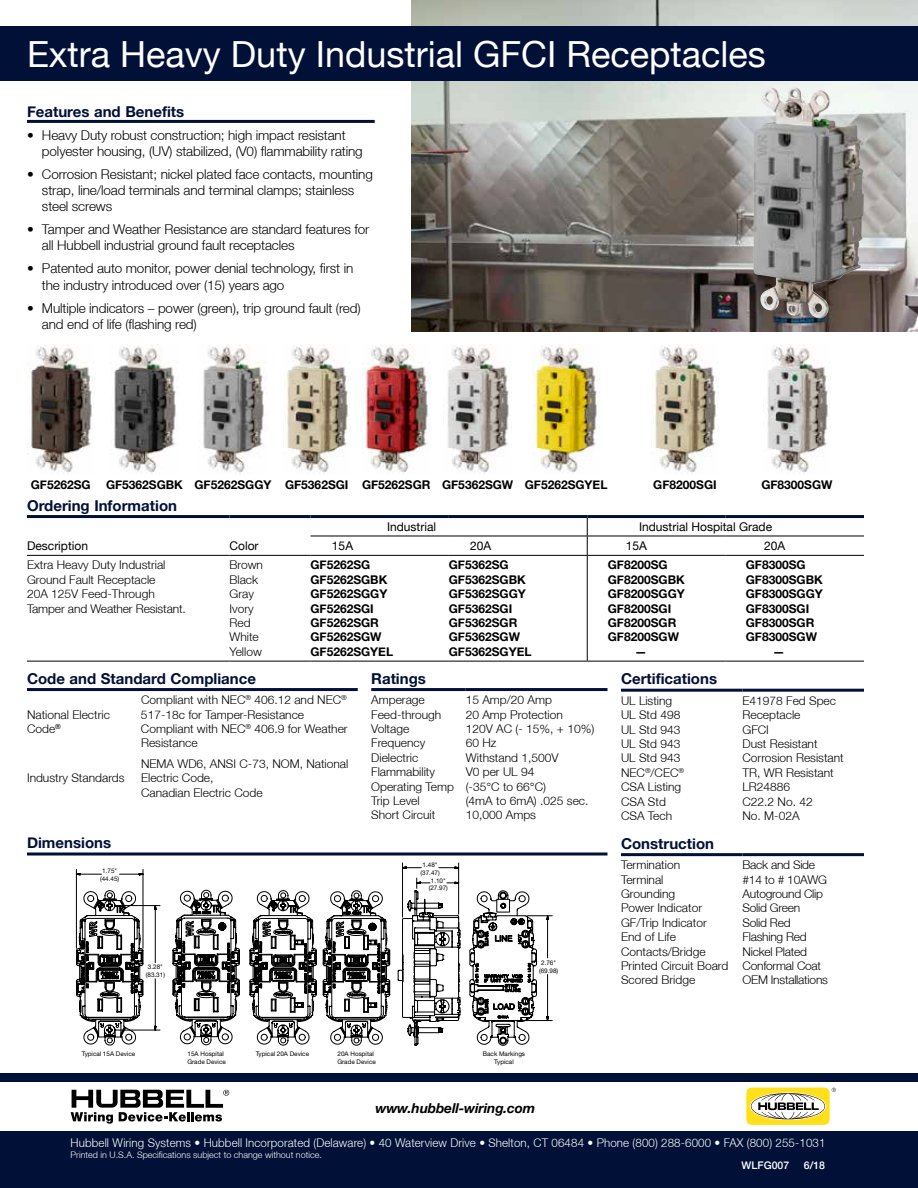
<style>
.page{position:relative;width:918px;height:1188px;background:#fff}
.page>*{position:absolute;margin:0;border:0;box-sizing:border-box;transform-origin:0 0}
.t1{font:36px "Helvetica Neue";color:#fff}
.t2{font:700 15px "Helvetica Neue";color:#001036}
.t3{font:italic 700 13.65px "Helvetica Neue";letter-spacing:-.01em;color:#000}
.t4{font:300 13.5px/16.2px "Helvetica Neue";letter-spacing:-.01em;color:#000}
.t5{font:300 12px/14.4px "Helvetica Neue";color:#000}
.t6{font:700 12px/14.4px "Helvetica Neue";color:#000}
.t7{font:300 12px "Helvetica Neue";letter-spacing:.01em;color:#fff;scale:.96 1}
.t8{font:300 12px/14.4px "Helvetica Neue";letter-spacing:-.02em;color:#000}
.t9{font:12px "Helvetica Neue";color:#000}
.t10{font:500 10.5px "Helvetica Neue";color:#fff}
.t11{font:300 9px "Helvetica Neue";color:#fff}
.t12{font:6.3px/7.6px "Helvetica Neue";color:#000;text-align:center}
</style>
<div class="page">
<svg style="left:76px;top:862px;width:477px;height:184px"></svg>
<img style="left:411px;top:0;width:507px;height:332px">
<div style="left:0;top:1074px;width:918px;height:114px;background:#001036"></div>
<div style="left:0;top:1082px;width:918px;height:49px;background:#fff"></div>
<div style="left:746px;top:1088px;width:84px;height:37px;background:#ffe01b;border-radius:6px"></div>
<svg style="left:751px;top:1093px;width:74px;height:26px;background:#c3be9e"></svg>
<svg style="left:832px;top:1088px;width:4px;height:4px"></svg>
<svg style="left:71px;top:1090px;width:158px;height:34px"></svg>
<hr style="left:27px;top:688px;width:108px;height:3px;background:#001036">
<hr style="left:135px;top:688px;width:223px;height:3px;background:#001036">
<hr style="left:371px;top:688px;width:95px;height:3px;background:#001036">
<hr style="left:466px;top:688px;width:142px;height:3px;background:#001036">
<hr style="left:621px;top:689px;width:121px;height:3px;background:#001036">
<hr style="left:742px;top:689px;width:122px;height:3px;background:#001036">
<hr style="left:621px;top:853px;width:121px;height:3px;background:#001036">
<hr style="left:742px;top:853px;width:122px;height:3px;background:#001036">
<div style="left:0;top:27px;width:918px;height:54px;background:#001036"></div>
<hr style="left:27px;top:120px;width:348px;height:3px;background:#001036">
<hr style="left:27px;top:853px;width:581px;height:3px;background:#001036">
<img style="left:114px;top:345px;width:64px;height:129px">
<img style="left:27px;top:345px;width:66px;height:129px">
<img style="left:203px;top:345px;width:64px;height:129px">
<img style="left:285px;top:345px;width:66px;height:129px">
<img style="left:651px;top:345px;width:68px;height:129px">
<img style="left:363px;top:345px;width:67px;height:129px">
<img style="left:447px;top:345px;width:63px;height:129px">
<img style="left:763px;top:345px;width:68px;height:129px">
<img style="left:532px;top:345px;width:68px;height:129px">
<hr style="left:310px;top:536px;width:139px;height:1px;background:#000">
<hr style="left:449px;top:536px;width:138px;height:1px;background:#000">
<hr style="left:587px;top:536px;width:139px;height:1px;background:#000">
<hr style="left:726px;top:536px;width:138px;height:1px;background:#000">
<hr style="left:27px;top:555px;width:203px;height:1px;background:#000">
<hr style="left:27px;top:661px;width:203px;height:1px;background:#000">
<hr style="left:230px;top:555px;width:80px;height:1px;background:#000">
<hr style="left:310px;top:555px;width:139px;height:1px;background:#000">
<hr style="left:449px;top:555px;width:138px;height:1px;background:#000">
<hr style="left:587px;top:555px;width:139px;height:1px;background:#000">
<hr style="left:726px;top:555px;width:138px;height:1px;background:#000">
<hr style="left:230px;top:661px;width:80px;height:1px;background:#000">
<hr style="left:310px;top:661px;width:139px;height:1px;background:#000">
<hr style="left:449px;top:661px;width:138px;height:1px;background:#000">
<hr style="left:726px;top:661px;width:138px;height:1px;background:#000">
<hr style="left:27px;top:515px;width:203px;height:3px;background:#001036">
<hr style="left:230px;top:515px;width:80px;height:3px;background:#001036">
<hr style="left:310px;top:515px;width:139px;height:3px;background:#001036">
<hr style="left:449px;top:515px;width:138px;height:3px;background:#001036">
<hr style="left:587px;top:515px;width:139px;height:3px;background:#001036">
<hr style="left:726px;top:515px;width:138px;height:3px;background:#001036">
<svg style="left:587px;top:518px;width:1px;height:37px"></svg>
<hr style="left:587px;top:556px;width:1px;height:105px;background:#000">
<hr style="left:587px;top:661px;width:139px;height:1px;background:#000">
<img style="left:753px;top:86px;width:111px;height:232px">
<h1 class="t1" style="left:27px;top:33px;width:740px">Extra Heavy Duty Industrial GFCI Receptacles</h1>
<p class="t2" style="left:27px;top:102px;width:159px">Features and Benefits</p>
<p class="t4" style="left:42px;top:127px;width:322px;text-indent:-15px">• Heavy Duty robust construction; high impact resistant polyester housing, (UV) stabilized, (V0) flammability rating</p>
<p class="t4" style="left:42px;top:166px;width:332px;text-indent:-15px">• Corrosion Resistant; nickel plated face contacts, mounting strap, line/load terminals and terminal clamps; stainless steel screws</p>
<p class="t4" style="left:42px;top:221px;width:329px;text-indent:-15px">• Tamper and Weather Resistance are standard features for all Hubbell industrial ground fault receptacles</p>
<p class="t4" style="left:42px;top:260px;width:313px;text-indent:-15px">• Patented auto monitor, power denial technology, first in the industry introduced over (15) years ago</p>
<p class="t4" style="left:42px;top:299px;width:320px;text-indent:-15px">• Multiple indicators – power (green), trip ground fault (red) and end of life (flashing red)</p>
<p class="t6" style="left:31px;top:477px;width:61px">GF5262SG</p>
<p class="t6" style="left:106px;top:477px;width:503px">GF5362SGBK GF5262SGGY GF5362SGI GF5262SGR GF5362SGW GF5262SGYEL</p>
<p class="t6" style="left:653px;top:477px;width:65px">GF8200SGI</p>
<p class="t6" style="left:761px;top:477px;width:73px">GF8300SGW</p>
<p class="t2" style="left:27px;top:497px;width:152px">Ordering Information</p>
<p class="t9" style="left:27px;top:539px;width:63px">Description</p>
<p class="t9" style="left:230px;top:539px;width:31px">Color</p>
<p class="t9" style="left:387px;top:519px;width:51px">Industrial</p>
<p class="t9" style="left:639px;top:519px;width:135px">Industrial Hospital Grade</p>
<p class="t9" style="left:332px;top:539px;width:23px">15A</p>
<p class="t9" style="left:470px;top:539px;width:23px">20A</p>
<p class="t9" style="left:626px;top:539px;width:23px">15A</p>
<p class="t9" style="left:764px;top:539px;width:23px">20A</p>
<p class="t5" style="left:27px;top:558px;width:160px">Extra Heavy Duty Industrial<br>Ground Fault Receptacle<br>20A 125V Feed-Through<br>Tamper and Weather Resistant.</p>
<p class="t5" style="left:230px;top:558px;width:35px">Brown<br>Black<br>Gray<br>Ivory<br>Red<br>White<br>Yellow</p>
<p class="t6" style="left:310px;top:558px;width:84px">GF5262SG<br>GF5262SGBK<br>GF5262SGGY<br>GF5262SGI<br>GF5262SGR<br>GF5262SGW<br>GF5262SGYEL</p>
<p class="t6" style="left:449px;top:558px;width:84px">GF5362SG<br>GF5362SGBK<br>GF5362SGGY<br>GF5362SGI<br>GF5362SGR<br>GF5362SGW<br>GF5362SGYEL</p>
<p class="t6" style="left:608px;top:558px;width:61px">GF8200SG</p>
<p class="t6" style="left:608px;top:572px;width:78px">GF8200SGBK</p>
<p class="t6" style="left:608px;top:586px;width:78px">GF8200SGGY</p>
<p class="t6" style="left:608px;top:601px;width:65px">GF8200SGI</p>
<p class="t6" style="left:608px;top:615px;width:70px">GF8200SGR</p>
<p class="t6" style="left:608px;top:630px;width:73px">GF8200SGW</p>
<p class="t6" style="left:635px;top:644px;width:13px">—</p>
<p class="t6" style="left:746px;top:558px;width:61px">GF8300SG</p>
<p class="t6" style="left:746px;top:572px;width:78px">GF8300SGBK</p>
<p class="t6" style="left:746px;top:586px;width:78px">GF8300SGGY</p>
<p class="t6" style="left:746px;top:601px;width:65px">GF8300SGI</p>
<p class="t6" style="left:746px;top:615px;width:70px">GF8300SGR</p>
<p class="t6" style="left:746px;top:630px;width:73px">GF8300SGW</p>
<p class="t6" style="left:773px;top:644px;width:13px">—</p>
<p class="t2" style="left:27px;top:669px;width:230px">Code and Standard Compliance</p>
<p class="t5" style="left:27px;top:707px;width:84px">National Electric<br>Code<sup>®</sup></p>
<p class="t5" style="left:141px;top:692px;width:208px">Compliant with NEC<sup>®</sup> 406.12 and NEC<sup>®<br></sup>517-18c for Tamper-Resistance<br>Compliant with NEC<sup>®</sup> 406.9 for Weather<br>Resistance</p>
<p class="t5" style="left:27px;top:771px;width:99px">Industry Standards</p>
<p class="t2" style="left:27px;top:833px;width:86px">Dimensions</p>
<p class="t5" style="left:141px;top:756px;width:209px">NEMA WD6, ANSI C-73, NOM, National<br>Electric Code,<br>Canadian Electric Code</p>
<p class="t2" style="left:371px;top:669px;width:56px">Ratings</p>
<p class="t5" style="left:371px;top:692px;width:84px">Amperage<br>Feed-through<br>Voltage<br>Frequency<br>Dielectric<br>Flammability<br>Operating Temp<br>Trip Level<br>Short Circuit</p>
<p class="t5" style="left:466px;top:692px;width:130px">15 Amp/20 Amp<br>20 Amp Protection<br>120V AC (- 15%, + 10%)<br>60 Hz<br>Withstand 1,500V<br>V0 per UL 94<br>(-35°C to 66°C)<br>(4mA to 6mA) .025 sec.<br>10,000 Amps</p>
<p class="t12" style="left:423px;top:861px;width:17px">1.48"</p>
<p class="t12" style="left:102px;top:867px;width:17px">1.75"</p>
<p class="t12" style="left:421px;top:868px;width:21px">(37.47)</p>
<p class="t12" style="left:100px;top:874px;width:21px">(44.45)</p>
<p class="t12" style="left:429px;top:877px;width:21px">1.10" (27.97)</p>
<p class="t12" style="left:146px;top:963px;width:21px">3.28" (83.31)</p>
<p class="t12" style="left:82px;top:1050px;width:55px">Typical 15A Device</p>
<p class="t12" style="left:188px;top:1050px;width:38px">15A Hospital</p>
<p class="t12" style="left:256px;top:1050px;width:55px">Typical 20A Device</p>
<p class="t12" style="left:187px;top:1057px;width:40px">Grade Device</p>
<p class="t12" style="left:337px;top:1050px;width:40px;text-align:left">20A Hospital<br>Grade Device</p>
<p class="t12" style="left:539px;top:959px;width:21px">2.76" (69.98)</p>
<p class="t12" style="left:483px;top:1050px;width:44px">Back Markings<br>Typical</p>
<p class="t2" style="left:621px;top:670px;width:98px">Certifications</p>
<p class="t5" style="left:621px;top:693px;width:65px">UL Listing<br>UL Std 498<br>UL Std 943<br>UL Std 943<br>UL Std 943<br>NEC<sup>®</sup>/CEC<sup>®<br></sup>CSA Listing<br>CSA Std<br>CSA Tech</p>
<p class="t5" style="left:742px;top:693px;width:103px">E41978 Fed Spec<br>Receptacle<br>GFCI<br>Dust Resistant<br>Corrosion Resistant<br>TR, WR Resistant<br>LR24886<br>C22.2 No. 42<br>No. M-02A</p>
<p class="t2" style="left:621px;top:834px;width:95px">Construction</p>
<p class="t5" style="left:621px;top:857px;width:109px">Termination<br>Terminal<br>Grounding<br>Power Indicator<br>GF/Trip Indicator<br>End of Life<br>Contacts/Bridge<br>Printed Circuit Board<br>Scored Bridge</p>
<p class="t8" style="left:742px;top:857px;width:87px">Back and Side #14 to # 10AWG<br>Autoground Clip<br>Solid Green<br>Solid Red<br>Flashing Red<br>Nickel Plated<br>Conformal Coat<br>OEM Installations</p>
<p class="t3" style="left:375px;top:1100px;width:161px">www.hubbell-wiring.com</p>
<p class="t7" style="left:71px;top:1136px;width:788px">Hubbell Wiring Systems • Hubbell Incorporated (Delaware) • 40 Waterview Drive • Shelton, CT 06484 • Phone (800) 288-6000 • FAX (800) 255-1031</p>
<p class="t11" style="left:71px;top:1149px;width:253px">Printed in U.S.A. Specifications subject to change without notice.</p>
<p class="t10" style="left:742px;top:1159px;width:49px">WLFG007</p>
<p class="t10" style="left:804px;top:1159px;width:23px">6/18</p>
</div>
